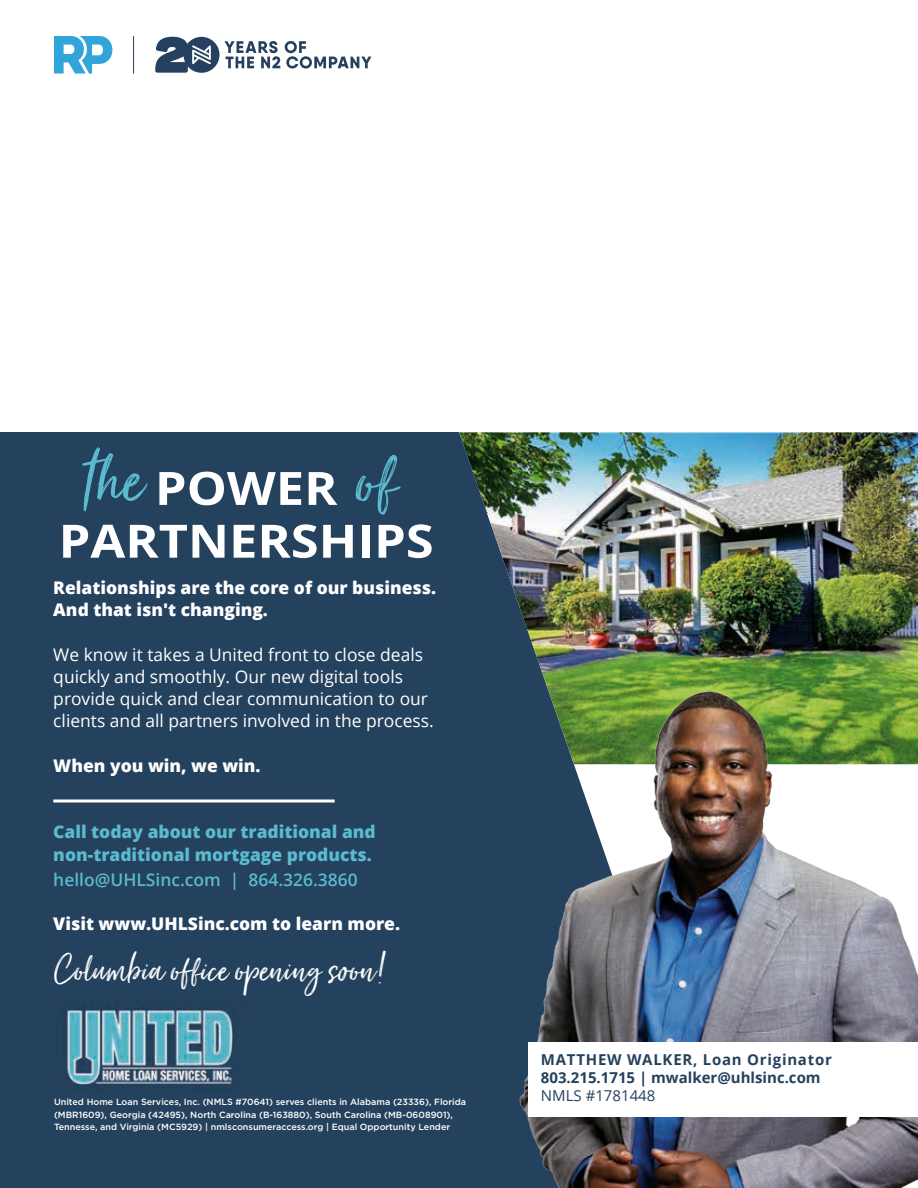
<style>
.page{position:relative;width:918px;height:1188px;background:#fff}
.page>*{position:absolute;margin:0;border:0;box-sizing:border-box;transform-origin:0 0}
.t1{font:91.95px "Just Lovely";color:#5bbacd}
.t2{font:700 46.05px/52.8px "Open Sans";color:#fff;text-align:center;scale:1.1 1}
.t3{font:44.4px "Just Lovely";color:#fff}
.t4{font:17.4px/22.2px "Open Sans";color:#fff}
.t5{font:800 17.4px/22.2px "Open Sans";color:#fff}
.t6{font:800 17.4px/22.2px "Open Sans";color:#5bbacd}
.t7{font:600 17.4px "Open Sans";color:#5bbacd}
.t8{font:700 15px/18px "Open Sans";letter-spacing:.05em;color:#24415d}
.t9{font:15px "Open Sans";color:#24415d}
.t10{font:500 9px/12.6px "Gotham";color:#fff}
</style>
<div class="page">
<svg style="left:155px;top:37px;width:216px;height:36px"></svg>
<hr style="left:133px;top:36px;width:1px;height:38px;background:#26415f">
<svg style="left:54px;top:36px;width:59px;height:38px"></svg>
<div style="left:0;top:432px;width:918px;height:756px;background:#24415d"></div>
<img style="left:459px;top:432px;width:459px;height:116px">
<img style="left:499px;top:545px;width:419px;height:643px">
<div style="left:528px;top:1042px;width:390px;height:76px;background:#fff"></div>
<hr style="left:53px;top:799px;width:282px;height:3px;background:#fff">
<img style="left:61px;top:1004px;width:181px;height:87px">
<h1 class="t1" style="left:84px;top:422px;width:61px">the</h1>
<h1 class="t1" style="left:354px;top:424px;width:44px">of</h1>
<h2 class="t2" style="left:59px;top:461px;width:342px">POWER<br>PARTNERSHIPS</h2>
<h3 class="t5" style="left:53px;top:576px;width:384px">Relationships are the core of our business.<br>And that isn't changing.</h3>
<h3 class="t4" style="left:53px;top:643px;width:382px">We know it takes a United front to close deals quickly and smoothly. Our new digital tools provide quick and clear communication to our clients and all partners involved in the process.</h3>
<h3 class="t5" style="left:53px;top:753px;width:209px">When you win, we win.</h3>
<h3 class="t6" style="left:53px;top:820px;width:324px">Call today about our traditional and non-traditional mortgage products.</h3>
<h3 class="t7" style="left:53px;top:868px;width:306px">hello@UHLSinc.com | 864.326.3860</h3>
<h3 class="t5" style="left:53px;top:912px;width:348px">Visit www.UHLSinc.com to learn more.</h3>
<h3 class="t3" style="left:53px;top:942px;width:335px">Columbia office opening soon!</h3>
<p class="t10" style="left:54px;top:1095px;width:414px">United Home Loan Services, Inc. (NMLS #70641) serves clients in Alabama (23336), Florida (MBR1609), Georgia (42495), North Carolina (B-163880), South Carolina (MB-0608901),<br>Tennesse, and Virginia (MC5929) | nmlsconsumeraccess.org | Equal Opportunity Lender</p>
<h3 class="t8" style="left:541px;top:1050px;width:292px">MATTHEW WALKER, Loan Originator<br>803.215.1715 | mwalker@uhlsinc.com</h3>
<h3 class="t9" style="left:541px;top:1085px;width:116px">NMLS #1781448</h3>
</div>
